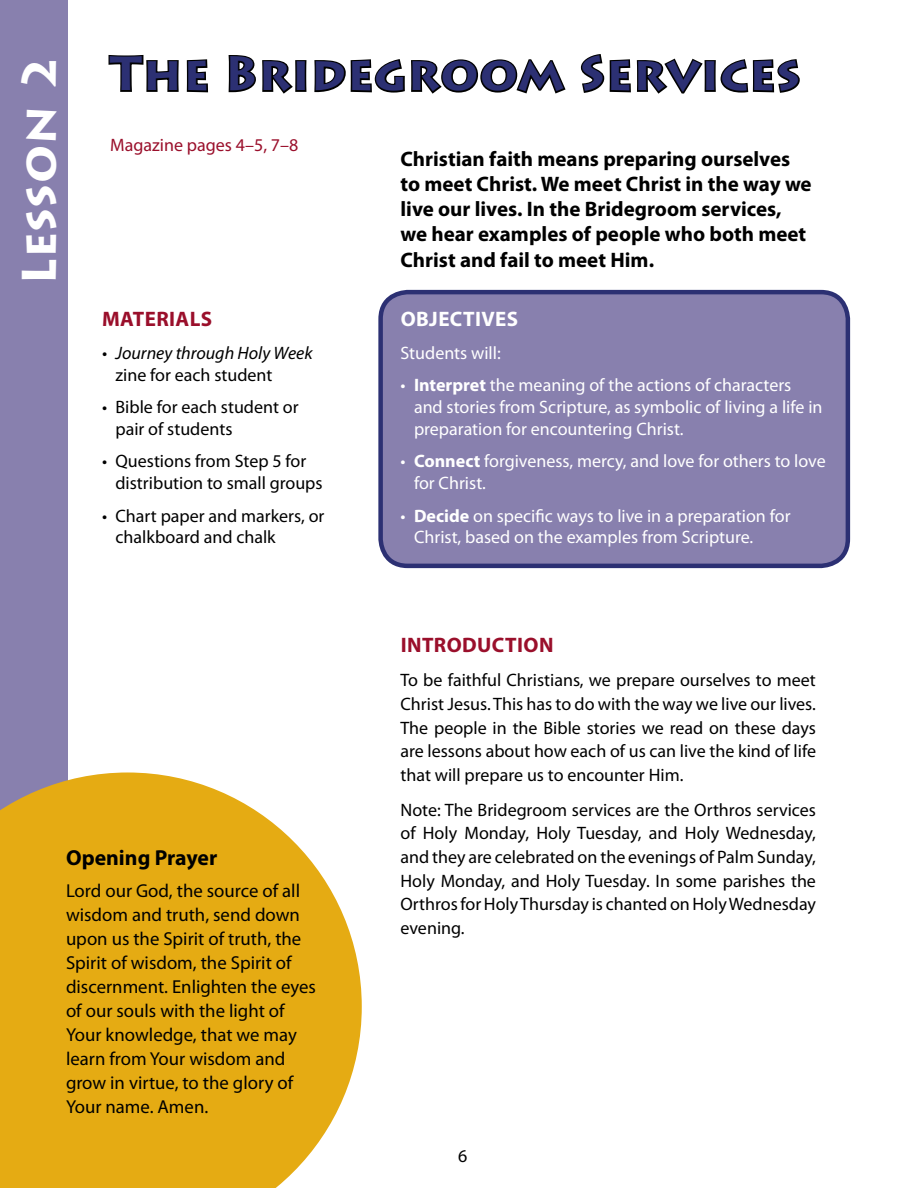
<style>
.page{position:relative;width:918px;height:1188px;background:#fff}
.page>*{position:absolute;margin:0;border:0;box-sizing:border-box;transform-origin:0 0}
.t1{font:700 48px "Lithos Pro";letter-spacing:.02em;color:#2c3073}
.t2{font:700 48px "Lithos Pro";letter-spacing:.005em;color:#fff}
.t3{font:700 21.75px "Myriad Pro";color:#000}
.t4{font:700 21px/25.2px "Myriad Pro";color:#000}
.t5{font:700 21px "Myriad Pro";letter-spacing:.02em;color:#9a0f2b}
.t6{font:700 21px "Myriad Pro";letter-spacing:.02em;color:#fff}
.t7{font:18.75px/24px "Myriad Pro";color:#000}
.t8{font:18px/23.7px "Myriad Pro";color:#000}
.t9{font:18px/21.8px "Myriad Pro";color:#fff}
.t10{font:italic 18px "Myriad Pro";color:#000}
.t11{font:18px "Myriad Pro";color:#9a0f2b}
.s1{font-weight:700}
</style>
<div class="page">
<div style="left:0;top:0;width:68px;height:1188px;background:#8880ae"></div>
<svg style="left:0;top:772px;width:362px;height:416px;background:#e7b42f"></svg>
<div style="left:381px;top:292px;width:467px;height:274px;background:#8880ae;border-radius:27px"></div>
<div style="left:378px;top:290px;width:472px;height:278px;border:4px solid #2c3073;border-radius:27px"></div>
<svg style="left:108px;top:55px;width:101px;height:38px"></svg>
<svg style="left:228px;top:55px;width:338px;height:39px"></svg>
<svg style="left:580px;top:54px;width:220px;height:40px"></svg>
<h1 class="t2" style="left:10px;top:285px;width:232px;rotate:-90deg">Lesson 2</h1>
<h1 class="t1" style="left:110px;top:45px;width:692px">The Bridegroom Services</h1>
<p class="t11" style="left:110px;top:134px;width:190px">Magazine pages 4–5, 7–8</p>
<p class="t4" style="left:400px;top:145px;width:413px">Christian faith means preparing ourselves to meet Christ. We meet Christ in the way we live our lives. In the Bridegroom services, we hear examples of people who both meet Christ and fail to meet Him.</p>
<p class="t5" style="left:102px;top:305px;width:66px">Materials</p>
<p class="t10" style="left:102px;top:342px;width:212px">• Journey through Holy Week</p>
<p class="t8" style="left:116px;top:362px;width:158px">zine for each student</p>
<p class="t8" style="left:116px;top:396px;width:185px;line-height:21.8px;text-indent:-14px">• Bible for each student or pair of students</p>
<p class="t8" style="left:116px;top:450px;width:209px;line-height:21.8px;text-indent:-14px">• Questions from Step 5 for distribution to small groups</p>
<p class="t8" style="left:116px;top:504px;width:210px;line-height:21.8px;text-indent:-14px">• Chart paper and markers, or chalkboard and chalk</p>
<p class="t3" style="left:66px;top:844px;width:153px">Opening Prayer</p>
<p class="t7" style="left:66px;top:878px;width:252px">Lord our God, the source of all wisdom and truth, send down upon us the Spirit of truth, the<br>Spirit of wisdom, the Spirit of discernment. Enlighten the eyes of our souls with the light of<br>Your knowledge, that we may learn from Your wisdom and grow in virtue, to the glory of<br>Your name. Amen.</p>
<p class="t6" style="left:401px;top:305px;width:117px">Objectives</p>
<p class="t9" style="left:400px;top:342px;width:102px">Students will:</p>
<p class="t9" style="left:414px;top:374px;width:410px;text-indent:-14px">• <span class="s1">Interpret</span> the meaning of the actions of characters and stories from Scripture, as symbolic of living a life in preparation for encountering Christ.</p>
<p class="t9" style="left:414px;top:450px;width:413px;text-indent:-14px">• <span class="s1">Connect</span> forgiveness, mercy, and love for others to love for Christ.</p>
<p class="t9" style="left:414px;top:504px;width:378px;text-indent:-14px">• <span class="s1">Decide</span> on specific ways to live in a preparation for<br>Christ, based on the examples from Scripture.</p>
<p class="t5" style="left:401px;top:631px;width:21px">Introd</p>
<p class="t5" style="left:477px;top:631px;width:28px">uction</p>
<p class="t8" style="left:400px;top:668px;width:417px;text-align:justify">To be faithful Christians, we prepare ourselves to meet Christ Jesus. This has to do with the way we live our lives.<br>The people in the Bible stories we read on these days are lessons about how each of us can live the kind of life that will prepare us to encounter Him.</p>
<p class="t8" style="left:400px;top:797px;width:417px;text-align:justify">Note: The Bridegroom services are the Orthros services of Holy Monday, Holy Tuesday, and Holy Wednesday, and they are celebrated on the evenings of Palm Sunday, Holy Monday, and Holy Tuesday. In some parishes the Orthros for Holy Thursday is chanted on Holy Wednesday evening.</p>
<p class="t8" style="left:458px;top:1144px;width:11px">6</p>
</div>
